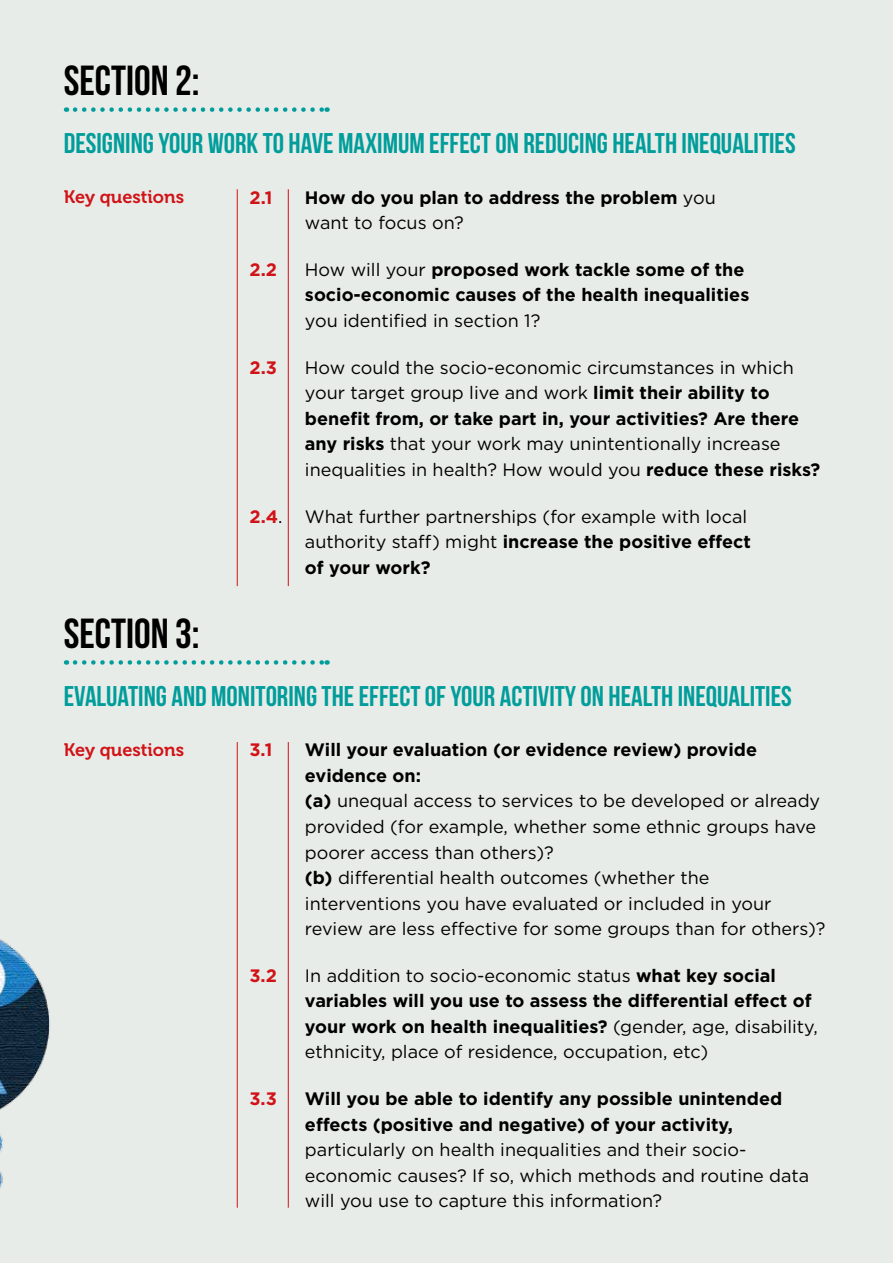
<style>
.page{position:relative;width:893px;height:1263px;background:#e8ece9}
.page>*{position:absolute;margin:0;border:0;box-sizing:border-box;transform-origin:0 0}
.t1{font:42px "Bebas Neue";color:#000}
.t2{font:28.5px "Bebas Neue";color:#009d9b}
.t3{font:18px/25.5px "Gotham";color:#000}
.t4{font:700 18px/25.5px "Gotham";color:#000}
.t5{font:18px "Museo 700";color:#d11317}
.t6{font:700 18px "Gotham";color:#d11317}
.s1{font-weight:400}
.s2{font-weight:700}
.s3{font-weight:700;color:#d11317}
</style>
<div class="page">
<svg style="left:75px;top:107px;width:253px;height:5px"></svg>
<hr style="left:237px;top:189px;width:1px;height:397px;background:#d11317">
<hr style="left:288px;top:189px;width:1px;height:397px;background:#d11317">
<img style="left:0;top:939px;width:50px;height:250px">
<svg style="left:75px;top:660px;width:253px;height:5px"></svg>
<hr style="left:237px;top:742px;width:1px;height:466px;background:#d11317">
<hr style="left:288px;top:742px;width:1px;height:466px;background:#d11317">
<h1 class="t1" style="left:64px;top:58px;width:137px">SECTION 2:</h1>
<h2 class="t2" style="left:64px;top:128px;width:733px">DESIGNING YOUR WORK TO HAVE MAXIMUM EFFECT ON REDUCING HEALTH INEQUALITIES</h2>
<p class="t5" style="left:64px;top:186px;width:122px">Key questions</p>
<p class="t6" style="left:249px;top:185px;width:25px">2.1</p>
<p class="t4" style="left:305px;top:184px;width:412px">How do you plan to address the problem <span class="s1">you want to focus on?</span></p>
<p class="t6" style="left:249px;top:258px;width:29px">2.2</p>
<p class="t4" style="left:305px;top:257px;width:446px"><span class="s1">How will your</span> proposed work tackle some of the socio-economic causes of the health inequalities</p>
<p class="t3" style="left:305px;top:307px;width:237px">you identified in section 1?</p>
<p class="t6" style="left:249px;top:355px;width:29px">2.3</p>
<p class="t3" style="left:305px;top:354px;width:517px">How could the socio-economic circumstances in which your target group live and work <span class="s2">limit their ability to benefit from, or take part in, your activities? Are there any risks</span> that your work may unintentionally increase inequalities in health? How would you <span class="s2">reduce these risks?</span></p>
<p class="t3" style="left:305px;top:503px;width:447px;text-indent:-55px"><span class="s3">2.4</span>. What further partnerships (for example with local authority staff) might <span class="s2">increase the positive effect of your work?</span></p>
<h1 class="t1" style="left:64px;top:610px;width:137px">SECTION 3:</h1>
<h2 class="t2" style="left:64px;top:680px;width:729px">EVALUATING AND MONITORING THE EFFECT OF YOUR ACTIVITY ON HEALTH INEQUALITIES</h2>
<p class="t5" style="left:64px;top:739px;width:122px">Key questions</p>
<p class="t6" style="left:249px;top:738px;width:25px">3.1</p>
<p class="t3" style="left:305px;top:737px;width:522px"><span class="s2">Will your evaluation (or evidence review) provide evidence on:<br>(a)</span> unequal access to services to be developed or already provided (for example, whether some ethnic groups have poorer access than others)?<br><span class="s2">(b)</span> differential health outcomes (whether the interventions you have evaluated or included in your review are less effective for some groups than for others)?</p>
<p class="t6" style="left:249px;top:963px;width:29px">3.2</p>
<p class="t3" style="left:305px;top:962px;width:514px">In addition to socio-economic status <span class="s2">what key social variables will you use to assess the differential effect of your work on health inequalities?</span> (gender, age, disability, ethnicity, place of residence, occupation, etc)</p>
<p class="t6" style="left:249px;top:1087px;width:29px">3.3</p>
<p class="t4" style="left:305px;top:1086px;width:479px">Will you be able to identify any possible unintended effects (positive and negative) of your activity,</p>
<p class="t3" style="left:305px;top:1136px;width:506px">particularly on health inequalities and their socio&shy;economic causes? If so, which methods and routine data will you use to capture this information?</p>
</div>
